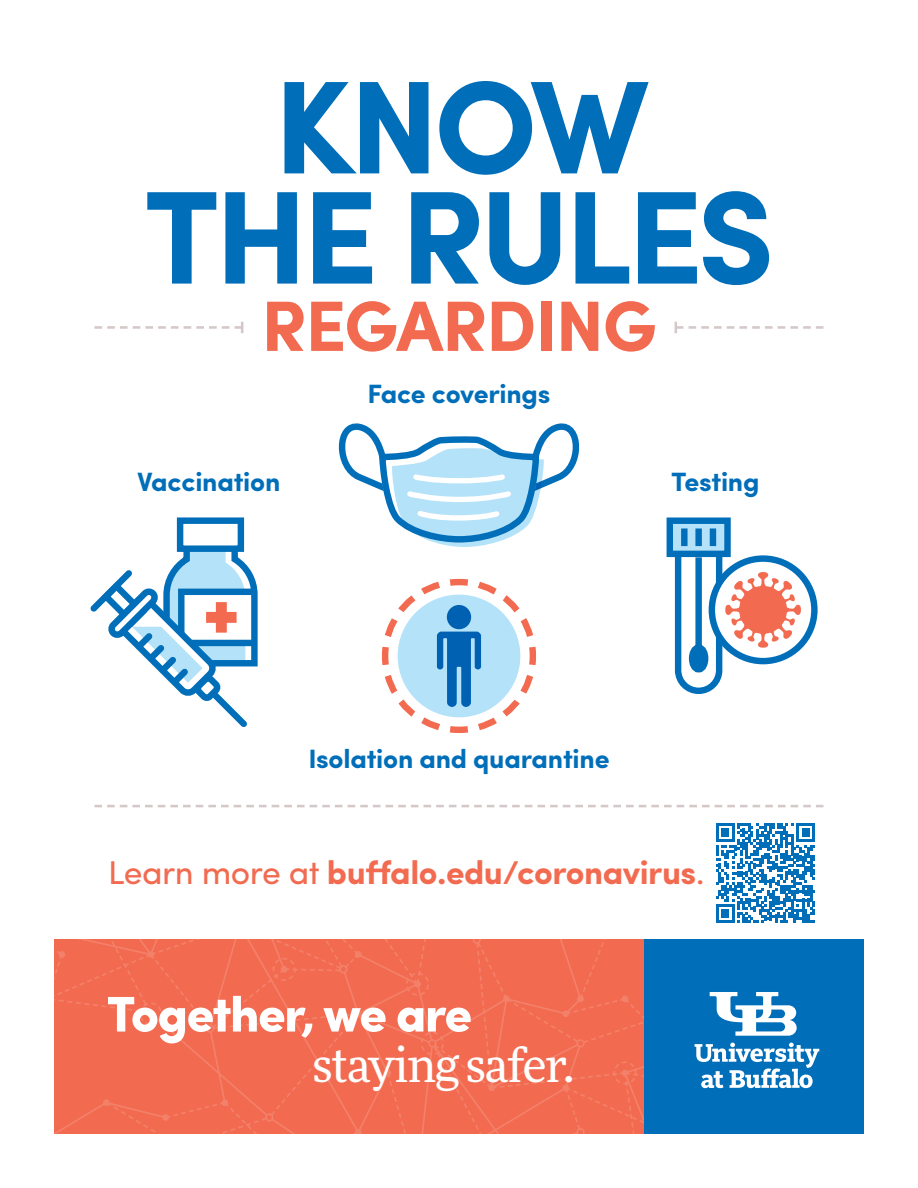
<style>
.page{position:relative;width:918px;height:1188px;background:#fff}
.page>*{position:absolute;margin:0;border:0;box-sizing:border-box;transform-origin:0 0}
.t1{font:700 132.6px/110.1px "Sofia Pro";letter-spacing:-.04em;color:#006eb9;text-align:center}
.t2{font:700 71.4px "Sofia Pro";letter-spacing:-.02em;color:#f26b50}
.t3{font:900 50.25px "Sofia Pro";letter-spacing:-.03em;color:#fff}
.t4{font:46.8px "More Pro";letter-spacing:-.03em;color:#fff}
.t5{font:700 33px "Sofia Pro";letter-spacing:-.015em;color:#f26b50}
.t6{font:700 26.55px "Sofia Pro";letter-spacing:-.01em;color:#006eb9}
.s1{font-weight:400}
</style>
<div class="page">
<div style="left:54px;top:940px;width:591px;height:194px;background:#f26b50"></div>
<div style="left:645px;top:940px;width:219px;height:194px;background:#006eb9"></div>
<svg style="left:710px;top:992px;width:87px;height:44px"></svg>
<svg style="left:695px;top:1043px;width:124px;height:45px"></svg>
<svg style="left:716px;top:823px;width:99px;height:100px"></svg>
<svg style="left:338px;top:423px;width:242px;height:124px"></svg>
<div style="left:177px;top:517px;width:67px;height:35px;background:#fff;border:6px solid #006eb9"></div>
<svg style="left:90px;top:529px;width:168px;height:198px"></svg>
<div style="left:675px;top:533px;width:47px;height:161px;border:6px solid #006eb9;border-radius:21px"></div>
<div style="left:667px;top:518px;width:64px;height:39px;background:#b4e2f8;border:6px solid #006eb9"></div>
<div style="left:695px;top:557px;width:7px;height:90px;background:#006eb9"></div>
<div style="left:689px;top:644px;width:19px;height:28px;border:11px solid #006eb9;border-radius:50%"></div>
<div style="left:695px;top:528px;width:7px;height:18px;background:#006eb9"></div>
<div style="left:710px;top:528px;width:6px;height:18px;background:#006eb9"></div>
<div style="left:681px;top:528px;width:7px;height:18px;background:#006eb9"></div>
<svg style="left:712px;top:559px;width:102px;height:102px"></svg>
<div style="left:709px;top:555px;width:109px;height:109px;border:6px solid #006eb9;border-radius:50%"></div>
<svg style="left:725px;top:572px;width:76px;height:76px"></svg>
<svg style="left:94px;top:805px;width:730px;height:2px"></svg>
<svg style="left:94px;top:322px;width:149px;height:11px"></svg>
<svg style="left:675px;top:322px;width:148px;height:11px"></svg>
<svg style="left:381px;top:578px;width:156px;height:155px"></svg>
<div style="left:447px;top:605px;width:24px;height:24px;background:#0061b3;border-radius:50%"></div>
<p class="t1" style="left:144px;top:64px;width:632px">KNOW<br>THE RULES</p>
<p class="t2" style="left:261px;top:271px;width:397px">REGARDING</p>
<p class="t6" style="left:368px;top:374px;width:184px">Face coverings</p>
<p class="t6" style="left:137px;top:461px;width:145px">Vaccination</p>
<p class="t6" style="left:671px;top:461px;width:90px">Testing</p>
<p class="t6" style="left:308px;top:738px;width:303px">Isolation and quarantine</p>
<p class="t5" style="left:108px;top:847px;width:598px"><span class="s1">Learn more at</span> buffalo.edu/coronavirus<span class="s1">.</span></p>
<p class="t3" style="left:107px;top:974px;width:367px">Together, we are</p>
<p class="t4" style="left:312px;top:1033px;width:264px">staying safer.</p>
</div>
